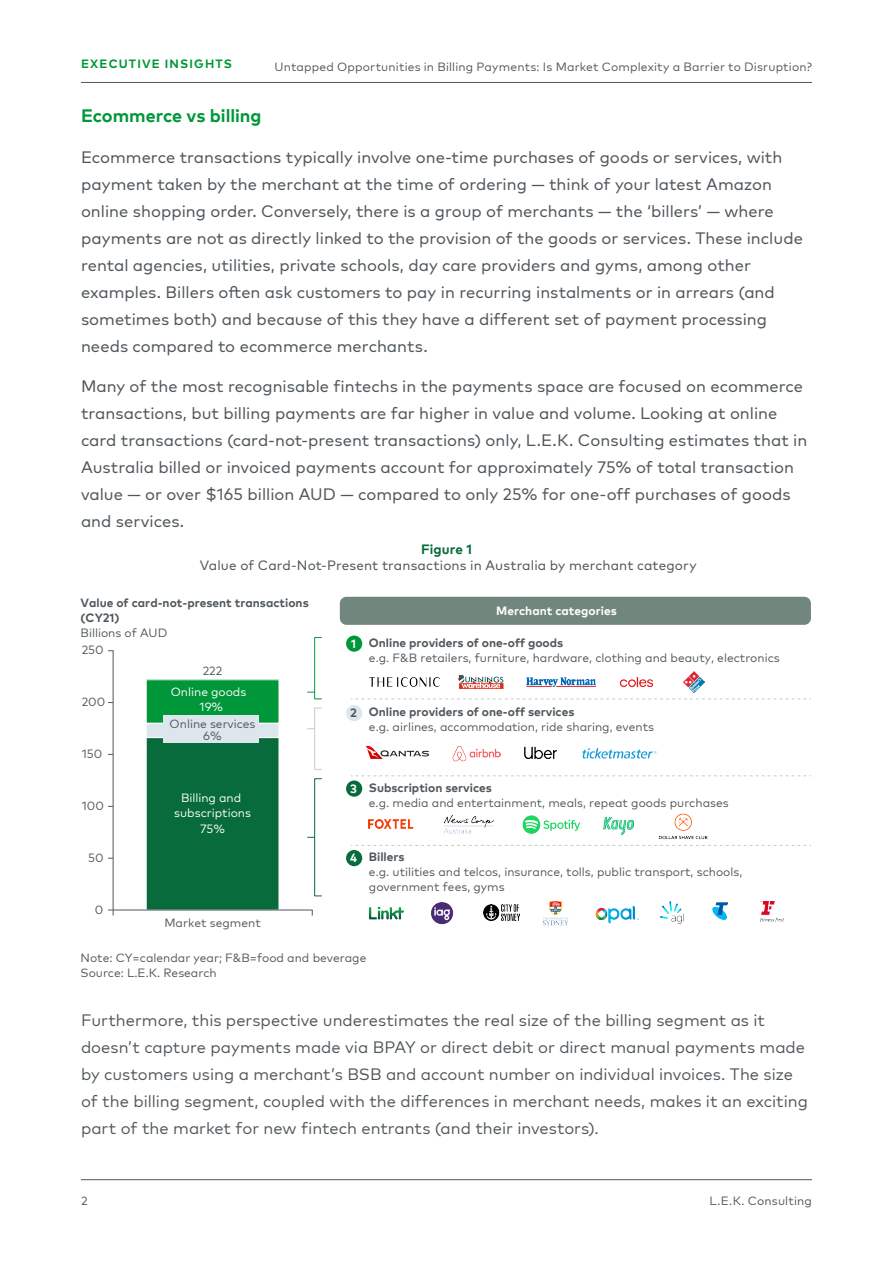
<style>
.page{position:relative;width:893px;height:1263px;background:#fff}
.page>*{position:absolute;margin:0;border:0;box-sizing:border-box;transform-origin:0 0}
.Body_Copy_Header_12{font:700 18px "Mark Pro";letter-spacing:-.005em;color:#00973a}
.Body_Copy_11_18{font:16.5px/27px "Mark Pro";color:#50575c}
.Body_Copy_11_18-2{font:16.5px/27px "Mark Pro";color:#50575c}
.Figure_Title_Head{font:13.5px "Mark Pro";letter-spacing:.01em;color:#50575c}
.Figure_Title{font:700 13.5px "Mark Pro";letter-spacing:.01em;color:#076b3b}
.t1{font:12px/15px "Mark Pro";color:#50575c}
.t2{font:700 12px/15px "Mark Pro";color:#50575c}
.t3{font:12px/14.7px "Mark Pro";letter-spacing:.005em;color:#fff;text-align:center}
.t4{font:700 12px "Mark Pro";color:#fff}
.t5{font:700 12px "Mark Pro";letter-spacing:.095em;color:#00973a}
.s1{font-weight:400}
.s2{font-weight:700}
</style>
<div class="page">
<hr style="left:81px;top:1179px;width:731px;height:1px;background:#50575c">
<hr style="left:81px;top:82px;width:731px;height:1px;background:#50575c">
<div style="left:146px;top:737px;width:133px;height:173px;background:#076b3b"></div>
<div style="left:146px;top:723px;width:133px;height:14px;background:#dde6ec"></div>
<div style="left:146px;top:723px;width:133px;height:15px;border:1px solid #fff"></div>
<div style="left:146px;top:680px;width:133px;height:43px;background:#00973a"></div>
<hr style="left:113px;top:651px;width:1px;height:259px;background:#50575c">
<hr style="left:113px;top:910px;width:200px;height:1px;background:#50575c">
<svg style="left:108px;top:910px;width:6px;height:5px"></svg>
<div style="left:164px;top:715px;width:95px;height:27px;background:#dde6ec"></div>
<div style="left:340px;top:597px;width:471px;height:28px;background:#71867c;border-radius:7px"></div>
<div style="left:346px;top:635px;width:16px;height:17px;background:#00973a;border-radius:50%"></div>
<div style="left:346px;top:705px;width:16px;height:16px;background:#dde6ec;border-radius:50%"></div>
<div style="left:346px;top:780px;width:16px;height:17px;background:#076b3b;border-radius:50%"></div>
<div style="left:346px;top:850px;width:16px;height:16px;background:#076b3b;border-radius:50%"></div>
<svg style="left:351px;top:698px;width:460px;height:1px"></svg>
<svg style="left:351px;top:775px;width:460px;height:1px"></svg>
<svg style="left:351px;top:845px;width:460px;height:1px"></svg>
<div style="left:314px;top:778px;width:8px;height:118px;border:1px solid #076b3b"></div>
<div style="left:314px;top:637px;width:8px;height:62px;border:1px solid #00973a"></div>
<div style="left:314px;top:708px;width:8px;height:62px;border:1px solid #c4cecc"></div>
<img style="left:371px;top:678px;width:68px;height:8px">
<img style="left:458px;top:675px;width:46px;height:14px">
<img style="left:526px;top:677px;width:70px;height:10px">
<img style="left:619px;top:677px;width:35px;height:11px">
<img style="left:683px;top:671px;width:21px;height:21px">
<img style="left:366px;top:746px;width:63px;height:13px">
<img style="left:453px;top:745px;width:48px;height:16px">
<img style="left:524px;top:746px;width:33px;height:12px">
<img style="left:582px;top:748px;width:75px;height:10px">
<img style="left:369px;top:820px;width:45px;height:9px">
<img style="left:444px;top:815px;width:50px;height:19px">
<img style="left:523px;top:815px;width:60px;height:18px">
<img style="left:603px;top:818px;width:30px;height:16px">
<img style="left:659px;top:813px;width:49px;height:27px">
<img style="left:368px;top:906px;width:36px;height:14px">
<img style="left:431px;top:902px;width:22px;height:22px">
<img style="left:484px;top:905px;width:35px;height:16px">
<img style="left:542px;top:901px;width:26px;height:24px">
<img style="left:595px;top:905px;width:43px;height:18px">
<img style="left:660px;top:901px;width:22px;height:22px">
<img style="left:712px;top:902px;width:16px;height:18px">
<img style="left:760px;top:901px;width:24px;height:20px">
<p class="t5" style="left:81px;top:54px;width:152px">EXECUTIVE INSIGHTS</p>
<p class="t1" style="left:274px;top:58px;width:539px">Untapped Opportunities in Billing Payments: Is Market Complexity a Barrier to Disruption?</p>
<p class="Body_Copy_Header_12" style="left:81px;top:102px;width:182px">Ecommerce vs billing</p>
<p class="Body_Copy_11_18" style="left:81px;top:142px;width:723px">Ecommerce transactions typically involve one-time purchases of goods or services, with payment taken by the merchant at the time of ordering — think of your latest Amazon online shopping order. Conversely, there is a group of merchants — the ‘billers’ — where payments are not as directly linked to the provision of the goods or services. These include rental agencies, utilities, private schools, day care providers and gyms, among other examples. Billers often ask customers to pay in recurring instalments or in arrears (and sometimes both) and because of this they have a different set of payment processing needs compared to ecommerce merchants.</p>
<p class="Body_Copy_11_18" style="left:81px;top:372px;width:728px">Many of the most recognisable fintechs in the payments space are focused on ecommerce transactions, but billing payments are far higher in value and volume. Looking at online card transactions (card-not-present transactions) only, L.E.K. Consulting estimates that in Australia billed or invoiced payments account for approximately 75% of total transaction value — or over $165 billion AUD — compared to only 25% for one-off purchases of goods and services.</p>
<p class="Figure_Title" style="left:421px;top:539px;width:52px">Figure 1</p>
<p class="Figure_Title_Head" style="left:200px;top:555px;width:498px">Value of Card-Not-Present transactions in Australia by merchant category</p>
<p class="t2" style="left:81px;top:594px;width:230px">Value of card-not-present transactions (CY21)<br><span class="s1">Billions of AUD</span></p>
<p class="t1" style="left:82px;top:642px;width:24px">250</p>
<p class="t1" style="left:82px;top:694px;width:25px">200</p>
<p class="t1" style="left:82px;top:745px;width:22px">150</p>
<p class="t1" style="left:82px;top:797px;width:24px">100</p>
<p class="t1" style="left:88px;top:849px;width:17px">50</p>
<p class="t1" style="left:95px;top:901px;width:10px">0</p>
<p class="t1" style="left:203px;top:662px;width:21px">222</p>
<p class="t3" style="left:171px;top:683px;width:77px">Online goods<br>19%</p>
<p class="t1" style="left:170px;top:716px;width:87px;line-height:12px;text-align:center">Online services<br>6%</p>
<p class="t3" style="left:174px;top:789px;width:78px">Billing and subscriptions</p>
<p class="t3" style="left:200px;top:820px;width:27px">75%</p>
<p class="t1" style="left:164px;top:914px;width:98px">Market segment</p>
<p class="t4" style="left:351px;top:634px;width:6px">1</p>
<p class="t4" style="left:496px;top:601px;width:122px">Merchant categories</p>
<p class="t1" style="left:369px;top:634px;width:412px"><span class="s2">Online providers of one-off goods<br></span>e.g. F&amp;B retailers, furniture, hardware, clothing and beauty, electronics</p>
<p class="t2" style="left:350px;top:705px;width:8px">2</p>
<p class="t1" style="left:369px;top:703px;width:287px"><span class="s2">Online providers of one-off services<br></span>e.g. airlines, accommodation, ride sharing, events</p>
<p class="t4" style="left:350px;top:779px;width:8px">3</p>
<p class="t1" style="left:369px;top:779px;width:361px"><span class="s2">Subscription services<br></span>e.g. media and entertainment, meals, repeat goods purchases</p>
<p class="t4" style="left:350px;top:849px;width:9px">4</p>
<p class="t1" style="left:369px;top:848px;width:375px"><span class="s2">Billers<br></span>e.g. utilities and telcos, insurance, tolls, public transport, schools, government fees, gyms</p>
<p class="t1" style="left:81px;top:950px;width:287px">Note: CY=calendar year; F&amp;B=food and beverage<br>Source: L.E.K. Research</p>
<p class="Body_Copy_11_18-2" style="left:81px;top:1005px;width:728px">Furthermore, this perspective underestimates the real size of the billing segment as it doesn’t capture payments made via BPAY or direct debit or direct manual payments made by customers using a merchant’s BSB and account number on individual invoices. The size of the billing segment, coupled with the differences in merchant needs, makes it an exciting part of the market for new fintech entrants (and their investors).</p>
<p class="t1" style="left:81px;top:1192px;width:8px">2</p>
<p class="t1" style="left:709px;top:1192px;width:104px">L.E.K. Consulting</p>
</div>
